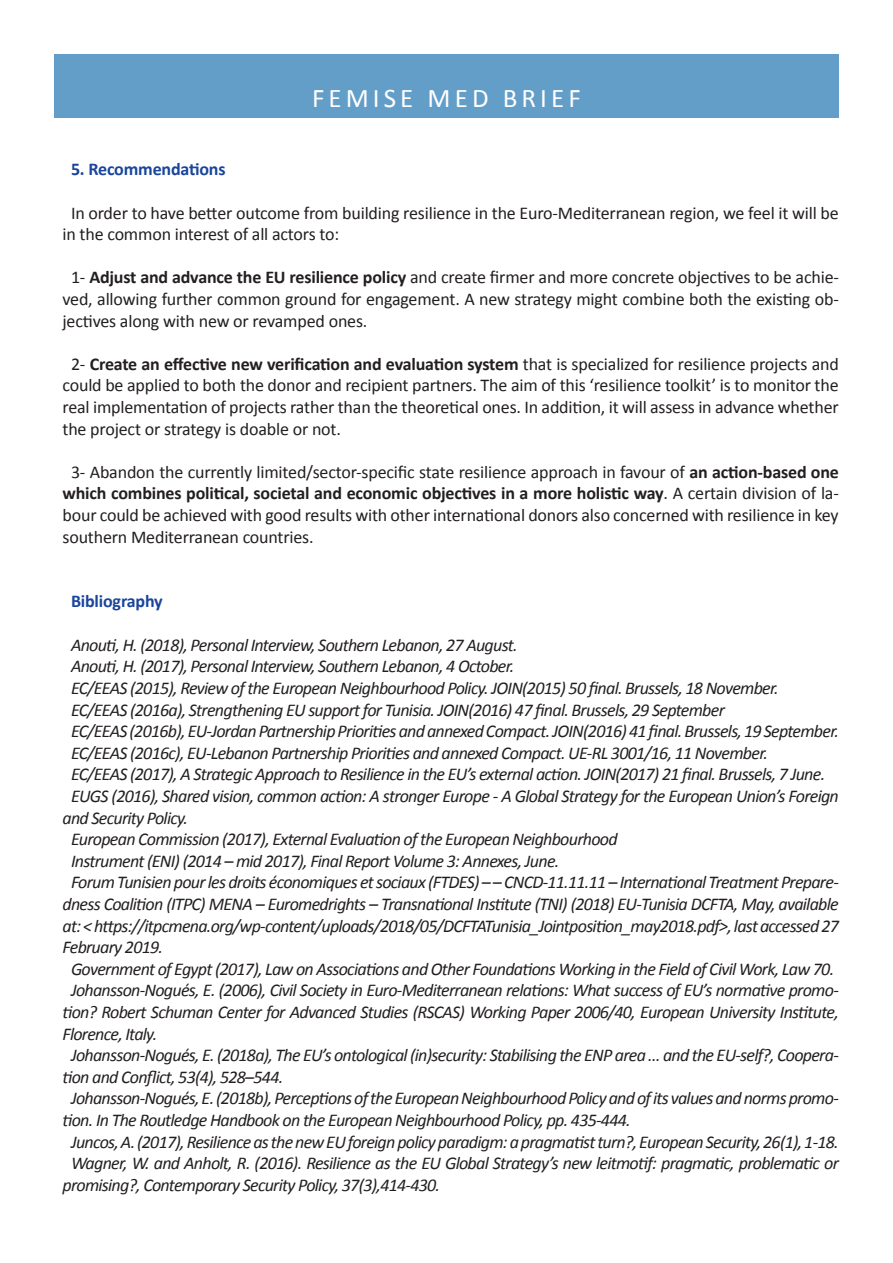
<style>
.page{position:relative;width:893px;height:1263px;background:#fff}
.page>*{position:absolute;margin:0;border:0;box-sizing:border-box;transform-origin:0 0}
.t1{font:27px "Calibri";letter-spacing:.15em;color:#fff}
.t2{font:italic 18px/21.6px "Calibri";letter-spacing:-.04em;color:#231f20}
.t3{font:18px/21.6px "Calibri";letter-spacing:-.01em;color:#231f20;text-align:justify}
.t4{font:700 18px "Calibri";letter-spacing:-.01em;color:#1a459c}
.s1{font-weight:700}
</style>
<div class="page">
<div style="left:54px;top:54px;width:785px;height:64px;background:#639ec8"></div>
<p class="t1" style="left:312px;top:81px;width:270px">FEMISE MED BRIEF</p>
<p class="t4" style="left:71px;top:158px;width:156px">5. Recommendations</p>
<p class="t3" style="left:63px;top:202px;width:778px;text-indent:9px">In order to have better outcome from building resilience in the Euro-Mediterranean region, we feel it will be in the common interest of all actors to:</p>
<p class="t3" style="left:63px;top:267px;width:778px;text-indent:9px">1- <span class="s1">Adjust and advance the EU resilience policy</span> and create firmer and more concrete objectives to be achie&shy;ved, allowing further common ground for engagement. A new strategy might combine both the existing ob&shy;jectives along with new or revamped ones.</p>
<p class="t3" style="left:63px;top:353px;width:778px;text-indent:9px">2- <span class="s1">Create an effective new verification and evaluation system</span> that is specialized for resilience projects and could be applied to both the donor and recipient partners. The aim of this ‘resilience toolkit’ is to monitor the real implementation of projects rather than the theoretical ones. In addition, it will assess in advance whether the project or strategy is doable or not.</p>
<p class="t3" style="left:63px;top:461px;width:778px;text-indent:9px">3- Abandon the currently limited/sector-specific state resilience approach in favour of <span class="s1">an action-based one which combines political, societal and economic objectives in a more holistic way</span>. A certain division of la&shy;bour could be achieved with good results with other international donors also concerned with resilience in key southern Mediterranean countries.</p>
<p class="t4" style="left:71px;top:590px;width:93px">Bibliography</p>
<p class="t2" style="left:71px;top:633px;width:448px">Anouti, H. (2018), Personal Interview, Southern Lebanon, 27 August.</p>
<p class="t2" style="left:71px;top:655px;width:445px">Anouti, H. (2017), Personal Interview, Southern Lebanon, 4 October.</p>
<p class="t2" style="left:71px;top:676px;width:709px">EC/EEAS (2015), Review of the European Neighbourhood Policy. JOIN(2015) 50 final. Brussels, 18 November.</p>
<p class="t2" style="left:71px;top:698px;width:655px">EC/EEAS (2016a), Strengthening EU support for Tunisia. JOIN(2016) 47 final. Brussels, 29 September</p>
<p class="t2" style="left:71px;top:720px;width:769px">EC/EEAS (2016b), EU-Jordan Partnership Priorities and annexed Compact. JOIN(2016) 41 final. Brussels, 19 September.</p>
<p class="t2" style="left:71px;top:741px;width:698px">EC/EEAS (2016c), EU-Lebanon Partnership Priorities and annexed Compact. UE-RL 3001/16, 11 November.</p>
<p class="t2" style="left:71px;top:763px;width:756px">EC/EEAS (2017), A Strategic Approach to Resilience in the EU’s external action. JOIN(2017) 21 final. Brussels, 7 June.</p>
<p class="t2" style="left:63px;top:784px;width:778px;text-indent:9px">EUGS (2016), Shared vision, common action: A stronger Europe - A Global Strategy for the European Union’s Foreign and Security Policy.</p>
<p class="t2" style="left:71px;top:828px;width:548px">European Commission (2017), External Evaluation of the European Neighbourhood</p>
<p class="t2" style="left:71px;top:849px;width:490px">Instrument (ENI) (2014 – mid 2017), Final Report Volume 3: Annexes, June.</p>
<p class="t2" style="left:63px;top:871px;width:778px;text-align:justify;text-indent:9px">Forum Tunisien pour les droits économiques et sociaux (FTDES) – – CNCD-11.11.11 – International Treatment Prepare&shy;dness Coalition (ITPC) MENA – Euromedrights – Transnational Institute (TNI) (2018) EU-Tunisia DCFTA, May, available at: &lt; https://itpcmena.org/wp-content/uploads/2018/05/DCFTATunisia_Jointposition_may2018.pdf&gt;, last accessed 27<br>February 2019.</p>
<p class="t2" style="left:71px;top:957px;width:765px">Government of Egypt (2017), Law on Associations and Other Foundations Working in the Field of Civil Work, Law 70.</p>
<p class="t2" style="left:63px;top:979px;width:778px;text-align:justify;text-indent:9px">Johansson-Nogués, E. (2006), Civil Society in Euro-Mediterranean relations: What success of EU’s normative promo&shy;tion? Robert Schuman Center for Advanced Studies (RSCAS) Working Paper 2006/40, European University Institute, Florence, Italy.</p>
<p class="t2" style="left:63px;top:1044px;width:778px;text-indent:9px">Johansson-Nogués, E. (2018a), The EU’s ontological (in)security: Stabilising the ENP area … and the EU-self?, Coopera&shy;tion and Conflict, 53(4), 528–544.</p>
<p class="t2" style="left:63px;top:1087px;width:778px;text-indent:9px">Johansson-Nogués, E. (2018b), Perceptions of the European Neighbourhood Policy and of its values and norms promo&shy;tion. In The Routledge Handbook on the European Neighbourhood Policy, pp. 435-444.</p>
<p class="t2" style="left:71px;top:1130px;width:769px">Juncos, A. (2017), Resilience as the new EU foreign policy paradigm: a pragmatist turn?, European Security, 26(1), 1-18.</p>
<p class="t2" style="left:63px;top:1152px;width:778px;text-indent:9px">Wagner, W. and Anholt, R. (2016). Resilience as the EU Global Strategy’s new leitmotif: pragmatic, problematic or promising?, Contemporary Security Policy, 37(3),414-430.</p>
</div>
